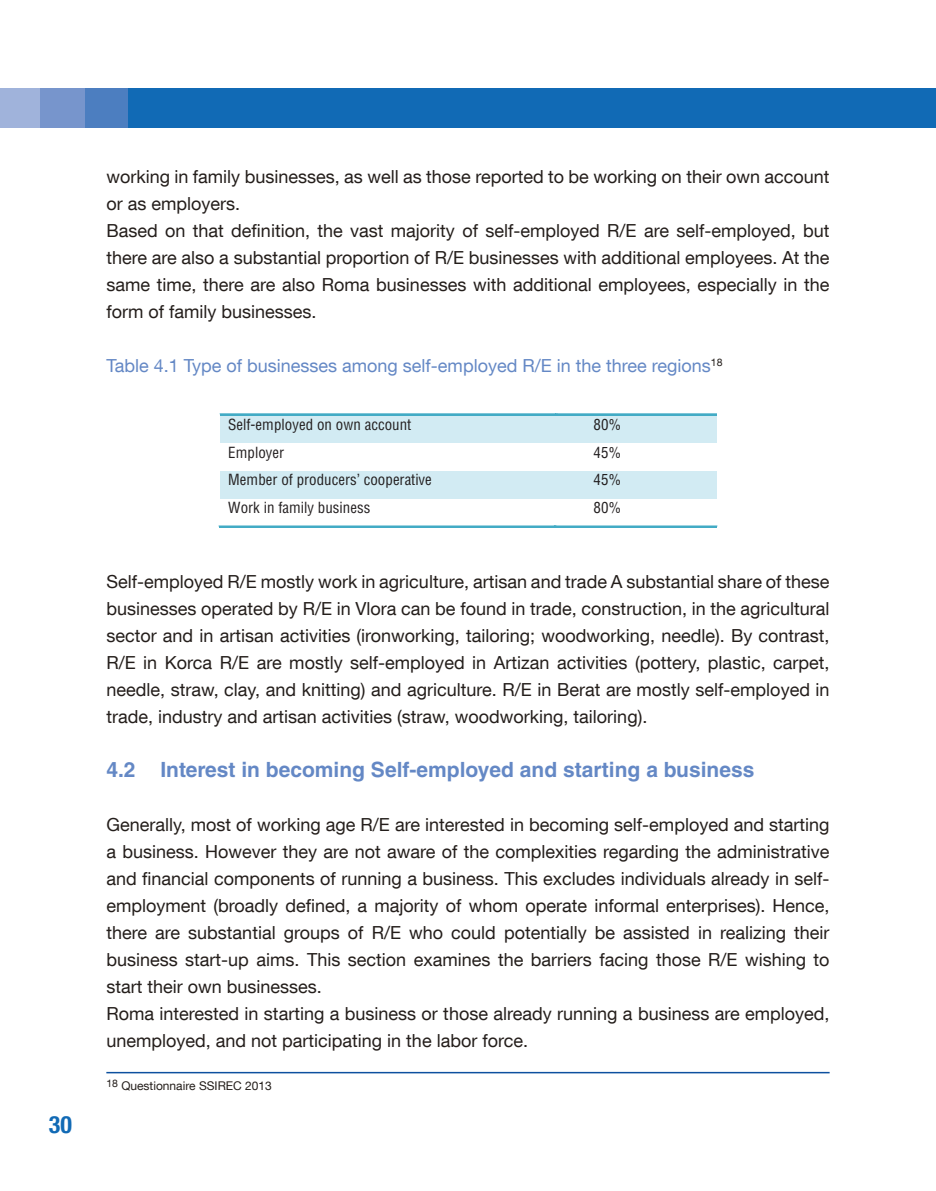
<style>
.page{position:relative;width:936px;height:1191px;background:#fff}
.page>*{position:absolute;margin:0;border:0;box-sizing:border-box;transform-origin:0 0}
.t1{font:700 condensed 24px "Helvetica Neue LT Com";color:#116ab5}
.t2{font:700 21px "Helvetica LT Std";color:#6488c5}
.t3{font:18px/27px "Helvetica Neue LT Com";color:#241e1b}
.t4{font:18px "Helvetica Neue LT Com";color:#6488c5}
.t5{font:condensed 15px "Helvetica LT Std";color:#231f20}
.t6{font:12px "Helvetica Neue LT Com";color:#241e1b}
</style>
<div class="page">
<div style="left:0;top:88px;width:935px;height:40px;background:#a0b3db"></div>
<div style="left:41px;top:88px;width:894px;height:40px;background:#7795cc"></div>
<div style="left:86px;top:88px;width:849px;height:40px;background:#4c7ec0"></div>
<div style="left:128px;top:88px;width:807px;height:40px;background:#116ab5"></div>
<div style="left:220px;top:415px;width:8px;height:28px;background:#d2ebf3"></div>
<div style="left:547px;top:415px;width:8px;height:28px;background:#d2ebf3"></div>
<div style="left:228px;top:415px;width:319px;height:28px;background:#d2ebf3"></div>
<div style="left:555px;top:415px;width:8px;height:28px;background:#d2ebf3"></div>
<div style="left:708px;top:415px;width:8px;height:28px;background:#d2ebf3"></div>
<div style="left:563px;top:415px;width:145px;height:28px;background:#d2ebf3"></div>
<hr style="left:220px;top:414px;width:335px;height:1px;background:#42abc5">
<hr style="left:557px;top:414px;width:159px;height:1px;background:#42abc5">
<div style="left:220px;top:470px;width:8px;height:28px;background:#d2ebf3"></div>
<div style="left:547px;top:470px;width:8px;height:28px;background:#d2ebf3"></div>
<div style="left:228px;top:470px;width:319px;height:28px;background:#d2ebf3"></div>
<div style="left:555px;top:470px;width:8px;height:28px;background:#d2ebf3"></div>
<div style="left:708px;top:470px;width:8px;height:28px;background:#d2ebf3"></div>
<div style="left:563px;top:470px;width:145px;height:28px;background:#d2ebf3"></div>
<hr style="left:219px;top:526px;width:336px;height:1px;background:#42abc5">
<hr style="left:556px;top:526px;width:160px;height:1px;background:#42abc5">
<hr style="left:106px;top:1071px;width:723px;height:2px;background:#0d509f">
<h1 class="t1" style="left:49px;top:1110px;width:25px">30</h1>
<p class="t3" style="left:106px;top:163px;width:724px">working in family businesses, as well as those reported to be working on their own account or as employers.<br>Based on that definition, the vast majority of self-employed R/E are self-employed, but there are also a substantial proportion of R/E businesses with additional employees. At the same time, there are also Roma businesses with additional employees, especially in the form of family businesses.</p>
<p class="t4" style="left:106px;top:354px;width:617px">Table 4.1 Type of businesses among self-employed R/E in the three regions<sup>18</sup></p>
<p class="t5" style="left:228px;top:415px;width:185px">Self-employed on own account</p>
<p class="t5" style="left:593px;top:415px;width:29px">80%</p>
<p class="t5" style="left:228px;top:443px;width:57px">Employer</p>
<p class="t5" style="left:593px;top:443px;width:29px">45%</p>
<p class="t5" style="left:228px;top:470px;width:205px">Member of producers’ cooperative</p>
<p class="t5" style="left:593px;top:470px;width:29px">45%</p>
<p class="t5" style="left:228px;top:498px;width:143px">Work in family business</p>
<p class="t5" style="left:593px;top:498px;width:29px">80%</p>
<p class="t3" style="left:106px;top:568px;width:724px;text-align:justify">Self-employed R/E mostly work in agriculture, artisan and trade A substantial share of these businesses operated by R/E in Vlora can be found in trade, construction, in the agricultural sector and in artisan activities (ironworking, tailoring; woodworking, needle). By contrast, R/E in Korca R/E are mostly self-employed in Artizan activities (pottery, plastic, carpet, needle, straw, clay, and knitting) and agriculture. R/E in Berat are mostly self-employed in trade, industry and artisan activities (straw, woodworking, tailoring).</p>
<p class="t2" style="left:106px;top:757px;width:649px">4.2 Interest in becoming Self-employed and starting a business</p>
<p class="t3" style="left:106px;top:811px;width:724px">Generally, most of working age R/E are interested in becoming self-employed and starting a business. However they are not aware of the complexities regarding the administrative and financial components of running a business. This excludes individuals already in self&shy;employment (broadly defined, a majority of whom operate informal enterprises). Hence, there are substantial groups of R/E who could potentially be assisted in realizing their business start-up aims. This section examines the barriers facing those R/E wishing to start their own businesses.<br>Roma interested in starting a business or those already running a business are employed, unemployed, and not participating in the labor force.</p>
<p class="t6" style="left:106px;top:1078px;width:167px"><sup>18</sup> Questionnaire SSIREC 2013</p>
</div>
